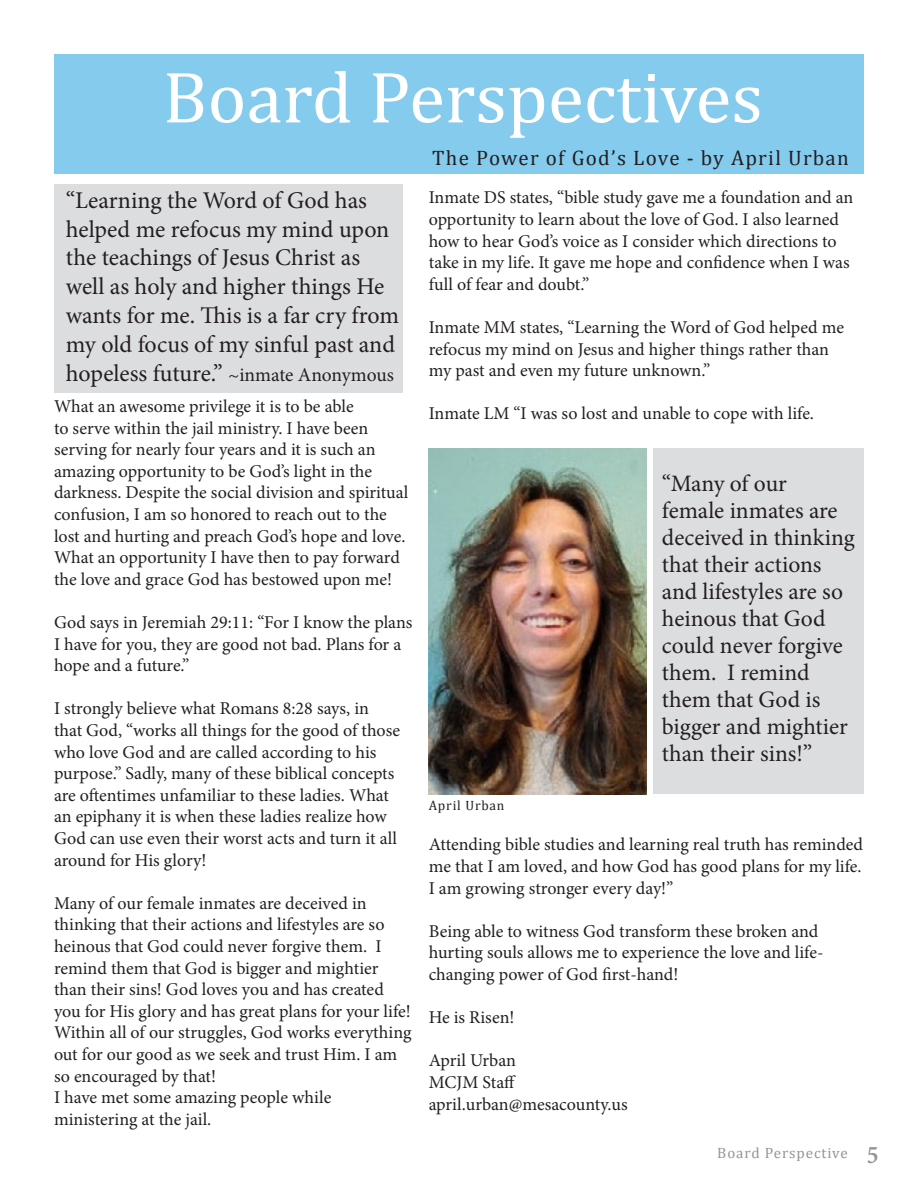
<style>
.page{position:relative;width:918px;height:1188px;background:#fff}
.page>*{position:absolute;margin:0;border:0;box-sizing:border-box;transform-origin:0 0}
.Left{font:73.5px "Cambria";color:#fff}
.t1{font:25.5px "Minion Pro Semibold Cn Capt";color:#939598}
.t2{font:24px/28.8px "Minion Pro";letter-spacing:-.005em;color:#231f20}
.t3{font:23.55px/27px "Minion Pro";color:#231f20}
.Right{font:21px "Cambria";letter-spacing:.06em;color:#231f20}
.t4{font:18px/21.6px "Minion Pro";letter-spacing:-.005em;color:#231f20}
.Right-2{font:15px "Cambria";letter-spacing:.06em;color:#939598}
.Right-3{font:13.5px "Cambria";letter-spacing:.06em;color:#231f20}
.s1{font-size:19.5px}
</style>
<div class="page">
<div style="left:54px;top:54px;width:810px;height:120px;background:#85cbee"></div>
<div style="left:54px;top:184px;width:349px;height:208px;background:#dcdddf"></div>
<div style="left:653px;top:448px;width:211px;height:346px;background:#dcdddf"></div>
<img style="left:429px;top:448px;width:217px;height:346px">
<p class="Left" style="left:163px;top:53px;width:602px">Board Perspectives</p>
<p class="Right" style="left:432px;top:145px;width:418px">The Power of God’s Love - by April Urban</p>
<p class="t2" style="left:66px;top:186px;width:335px">“Learning the Word of God has helped me refocus my mind upon the teachings of Jesus Christ as well as holy and higher things He wants for me. This is a far cry from my old focus of my sinful past and hopeless future.” <span class="s1">~inmate Anonymous</span></p>
<p class="t4" style="left:429px;top:187px;width:426px">Inmate DS states, “bible study gave me a foundation and an opportunity to learn about the love of God. I also learned how to hear God’s voice as I consider which directions to take in my life. It gave me hope and confidence when I was full of fear and doubt.”</p>
<p class="t4" style="left:429px;top:317px;width:417px">Inmate MM states, “Learning the Word of God helped me refocus my mind on Jesus and higher things rather than my past and even my future unknown.”</p>
<p class="t4" style="left:429px;top:403px;width:387px">Inmate LM “I was so lost and unable to cope with life.</p>
<p class="t4" style="left:54px;top:395px;width:356px">What an awesome privilege it is to be able<br>to serve within the jail ministry. I have been serving for nearly four years and it is such an amazing opportunity to be God’s light in the darkness. Despite the social division and spiritual confusion, I am so honored to reach out to the lost and hurting and preach God’s hope and love.<br>What an opportunity I have then to pay forward the love and grace God has bestowed upon me!</p>
<p class="t4" style="left:54px;top:611px;width:360px">God says in Jeremiah 29:11: “For I know the plans<br>I have for you, they are good not bad. Plans for a hope and a future.”</p>
<p class="t4" style="left:54px;top:698px;width:348px">I strongly believe what Romans 8:28 says, in that God, “works all things for the good of those who love God and are called according to his purpose.” Sadly, many of these biblical concepts are oftentimes unfamiliar to these ladies. What an epiphany it is when these ladies realize how God can use even their worst acts and turn it all around for His glory!</p>
<p class="t4" style="left:54px;top:892px;width:359px">Many of our female inmates are deceived in thinking that their actions and lifestyles are so heinous that God could never forgive them. I remind them that God is bigger and mightier than their sins! God loves you and has created you for His glory and has great plans for your life!<br>Within all of our struggles, God works everything out for our good as we seek and trust Him. I am so encouraged by that!</p>
<p class="t4" style="left:54px;top:1087px;width:279px">I have met some amazing people while ministering at the jail.</p>
<p class="t3" style="left:662px;top:470px;width:194px">“Many of our female inmates are deceived in thinking that their actions and lifestyles are so heinous that God could never forgive them. I remind them that God is bigger and mightier than their sins!”</p>
<p class="Right-3" style="left:429px;top:797px;width:77px">April Urban</p>
<p class="t4" style="left:429px;top:834px;width:436px;text-align:justify">Attending bible studies and learning real truth has reminded me that I am loved, and how God has good plans for my life.<br>I am growing stronger every day!”</p>
<p class="t4" style="left:429px;top:920px;width:396px">Being able to witness God transform these broken and hurting souls allows me to experience the love and life&shy;changing power of God first-hand!</p>
<p class="t4" style="left:429px;top:1007px;width:87px">He is Risen!</p>
<p class="t4" style="left:429px;top:1050px;width:89px">April Urban</p>
<p class="t4" style="left:429px;top:1072px;width:89px">MCJM Staff</p>
<p class="t4" style="left:429px;top:1093px;width:200px">april.urban@mesacounty.us</p>
<p class="Right-2" style="left:717px;top:1144px;width:132px">Board Perspective</p>
<h2 class="t1" style="left:867px;top:1137px;width:13px">5</h2>
</div>
